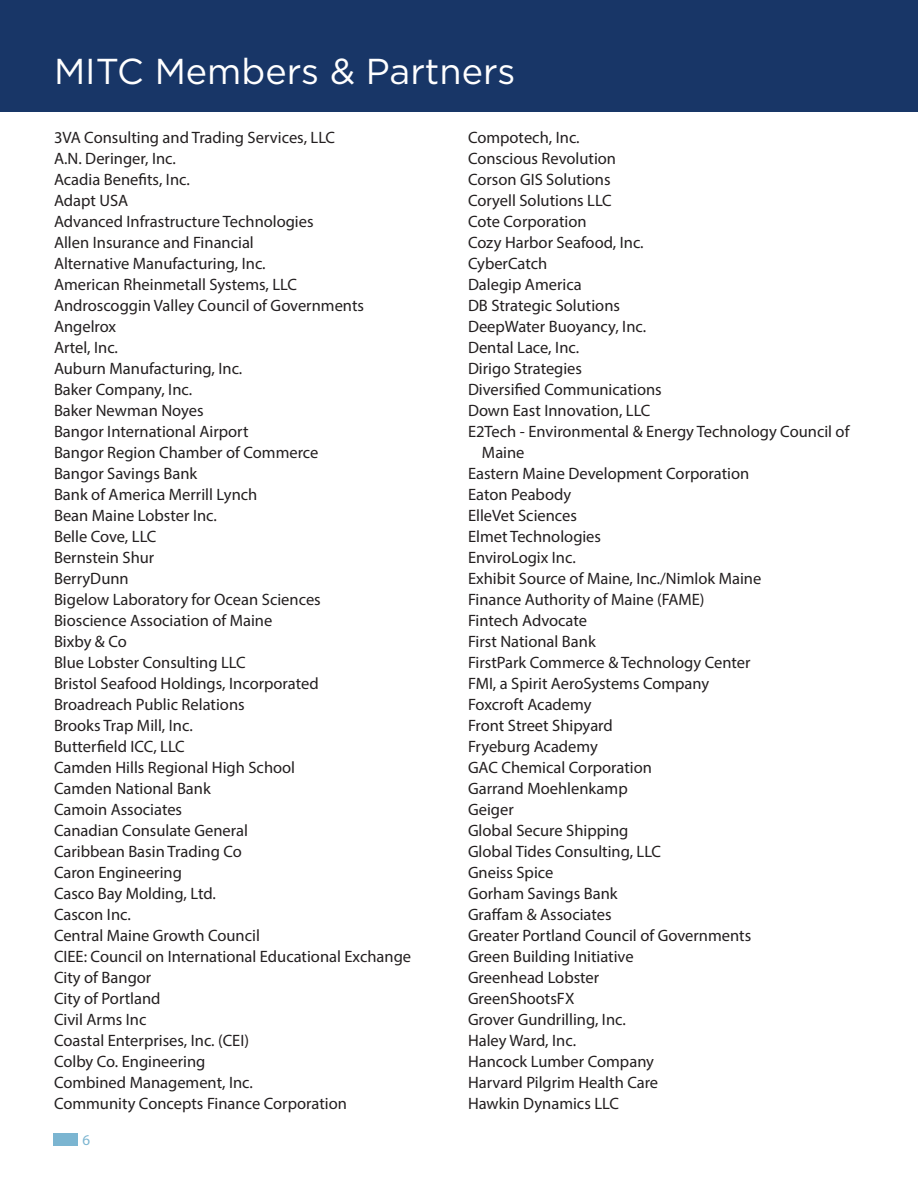
<style>
.page{position:relative;width:918px;height:1188px;background:#fff}
.page>*{position:absolute;margin:0;border:0;box-sizing:border-box;transform-origin:0 0}
.t1{font:36px "Gotham HTF";color:#fff}
.t2{font:16.5px "Myriad Pro";color:#231f20}
.t3{font:15px "Myriad Pro";color:#7bb5d1}
</style>
<div class="page">
<div style="left:0;top:0;width:918px;height:111px;background:#183667"></div>
<div style="left:53px;top:1134px;width:25px;height:12px;background:#7bb5d1"></div>
<p class="t1" style="left:54px;top:52px;width:463px">MITC Members &amp; Partners</p>
<p class="t2" style="left:54px;top:127px;width:283px">3VA Consulting and Trading Services, LLC</p>
<p class="t2" style="left:54px;top:148px;width:123px">A.N. Deringer, Inc.</p>
<p class="t2" style="left:54px;top:169px;width:137px">Acadia Benefits, Inc.</p>
<p class="t2" style="left:54px;top:190px;width:76px">Adapt USA</p>
<p class="t2" style="left:54px;top:211px;width:261px">Advanced Infrastructure Technologies</p>
<p class="t2" style="left:54px;top:232px;width:201px">Allen Insurance and Financial</p>
<p class="t2" style="left:54px;top:253px;width:213px">Alternative Manufacturing, Inc.</p>
<p class="t2" style="left:54px;top:274px;width:244px">American Rheinmetall Systems, LLC</p>
<p class="t2" style="left:54px;top:295px;width:312px">Androscoggin Valley Council of Governments</p>
<p class="t2" style="left:54px;top:316px;width:64px">Angelrox</p>
<p class="t2" style="left:54px;top:337px;width:66px">Artel, Inc.</p>
<p class="t2" style="left:54px;top:358px;width:190px">Auburn Manufacturing, Inc.</p>
<p class="t2" style="left:54px;top:379px;width:140px">Baker Company, Inc.</p>
<p class="t2" style="left:54px;top:400px;width:151px">Baker Newman Noyes</p>
<p class="t2" style="left:54px;top:421px;width:196px">Bangor International Airport</p>
<p class="t2" style="left:54px;top:442px;width:266px">Bangor Region Chamber of Commerce</p>
<p class="t2" style="left:54px;top:463px;width:145px">Bangor Savings Bank</p>
<p class="t2" style="left:54px;top:484px;width:205px">Bank of America Merrill Lynch</p>
<p class="t2" style="left:54px;top:505px;width:164px">Bean Maine Lobster Inc.</p>
<p class="t2" style="left:54px;top:526px;width:104px">Belle Cove, LLC</p>
<p class="t2" style="left:54px;top:547px;width:102px">Bernstein Shur</p>
<p class="t2" style="left:54px;top:568px;width:76px">BerryDunn</p>
<p class="t2" style="left:54px;top:589px;width:268px">Bigelow Laboratory for Ocean Sciences</p>
<p class="t2" style="left:54px;top:610px;width:220px">Bioscience Association of Maine</p>
<p class="t2" style="left:54px;top:631px;width:74px">Bixby &amp; Co</p>
<p class="t2" style="left:54px;top:652px;width:193px">Blue Lobster Consulting LLC</p>
<p class="t2" style="left:54px;top:673px;width:266px">Bristol Seafood Holdings, Incorporated</p>
<p class="t2" style="left:54px;top:694px;width:192px">Broadreach Public Relations</p>
<p class="t2" style="left:54px;top:715px;width:140px">Brooks Trap Mill, Inc.</p>
<p class="t2" style="left:54px;top:736px;width:132px">Butterfield ICC, LLC</p>
<p class="t2" style="left:54px;top:757px;width:243px">Camden Hills Regional High School</p>
<p class="t2" style="left:54px;top:778px;width:158px">Camden National Bank</p>
<p class="t2" style="left:54px;top:799px;width:130px">Camoin Associates</p>
<p class="t2" style="left:54px;top:820px;width:196px">Canadian Consulate General</p>
<p class="t2" style="left:54px;top:841px;width:189px">Caribbean Basin Trading Co</p>
<p class="t2" style="left:54px;top:862px;width:130px">Caron Engineering</p>
<p class="t2" style="left:54px;top:883px;width:163px">Casco Bay Molding, Ltd.</p>
<p class="t2" style="left:54px;top:904px;width:78px">Cascon Inc.</p>
<p class="t2" style="left:54px;top:925px;width:207px">Central Maine Growth Council</p>
<p class="t2" style="left:54px;top:946px;width:359px">CIEE: Council on International Educational Exchange</p>
<p class="t2" style="left:54px;top:967px;width:99px">City of Bangor</p>
<p class="t2" style="left:54px;top:988px;width:108px">City of Portland</p>
<p class="t2" style="left:54px;top:1009px;width:94px">Civil Arms Inc</p>
<p class="t2" style="left:54px;top:1030px;width:197px">Coastal Enterprises, Inc. (CEI)</p>
<p class="t2" style="left:54px;top:1051px;width:153px">Colby Co. Engineering</p>
<p class="t2" style="left:54px;top:1072px;width:200px">Combined Management, Inc.</p>
<p class="t2" style="left:54px;top:1093px;width:294px">Community Concepts Finance Corporation</p>
<p class="t3" style="left:82px;top:1131px;width:9px">6</p>
<p class="t2" style="left:468px;top:127px;width:113px">Compotech, Inc.</p>
<p class="t2" style="left:468px;top:148px;width:150px">Conscious Revolution</p>
<p class="t2" style="left:468px;top:169px;width:144px">Corson GIS Solutions</p>
<p class="t2" style="left:468px;top:190px;width:145px">Coryell Solutions LLC</p>
<p class="t2" style="left:468px;top:211px;width:120px">Cote Corporation</p>
<p class="t2" style="left:468px;top:232px;width:177px">Cozy Harbor Seafood, Inc.</p>
<p class="t2" style="left:468px;top:253px;width:81px">CyberCatch</p>
<p class="t2" style="left:468px;top:274px;width:115px">Dalegip America</p>
<p class="t2" style="left:468px;top:295px;width:154px">DB Strategic Solutions</p>
<p class="t2" style="left:468px;top:316px;width:180px">DeepWater Buoyancy, Inc.</p>
<p class="t2" style="left:468px;top:337px;width:113px">Dental Lace, Inc.</p>
<p class="t2" style="left:468px;top:358px;width:116px">Dirigo Strategies</p>
<p class="t2" style="left:468px;top:379px;width:195px">Diversified Communications</p>
<p class="t2" style="left:468px;top:400px;width:184px">Down East Innovation, LLC</p>
<p class="t2" style="left:468px;top:421px;width:383px">E2Tech - Environmental &amp; Energy Technology Council of</p>
<p class="t2" style="left:482px;top:442px;width:44px">Maine</p>
<p class="t2" style="left:468px;top:463px;width:283px">Eastern Maine Development Corporation</p>
<p class="t2" style="left:468px;top:484px;width:105px">Eaton Peabody</p>
<p class="t2" style="left:468px;top:505px;width:111px">ElleVet Sciences</p>
<p class="t2" style="left:468px;top:526px;width:135px">Elmet Technologies</p>
<p class="t2" style="left:468px;top:547px;width:109px">EnviroLogix Inc.</p>
<p class="t2" style="left:468px;top:568px;width:295px">Exhibit Source of Maine, Inc./Nimlok Maine</p>
<p class="t2" style="left:468px;top:589px;width:238px">Finance Authority of Maine (FAME)</p>
<p class="t2" style="left:468px;top:610px;width:121px">Fintech Advocate</p>
<p class="t2" style="left:468px;top:631px;width:129px">First National Bank</p>
<p class="t2" style="left:468px;top:652px;width:284px">FirstPark Commerce &amp; Technology Center</p>
<p class="t2" style="left:468px;top:673px;width:243px">FMI, a Spirit AeroSystems Company</p>
<p class="t2" style="left:468px;top:694px;width:125px">Foxcroft Academy</p>
<p class="t2" style="left:468px;top:715px;width:146px">Front Street Shipyard</p>
<p class="t2" style="left:468px;top:736px;width:131px">Fryeburg Academy</p>
<p class="t2" style="left:468px;top:757px;width:186px">GAC Chemical Corporation</p>
<p class="t2" style="left:468px;top:778px;width:161px">Garrand Moehlenkamp</p>
<p class="t2" style="left:468px;top:799px;width:47px">Geiger</p>
<p class="t2" style="left:468px;top:820px;width:162px">Global Secure Shipping</p>
<p class="t2" style="left:468px;top:841px;width:195px">Global Tides Consulting, LLC</p>
<p class="t2" style="left:468px;top:862px;width:87px">Gneiss Spice</p>
<p class="t2" style="left:468px;top:883px;width:151px">Gorham Savings Bank</p>
<p class="t2" style="left:468px;top:904px;width:145px">Graffam &amp; Associates</p>
<p class="t2" style="left:468px;top:925px;width:285px">Greater Portland Council of Governments</p>
<p class="t2" style="left:468px;top:946px;width:167px">Green Building Initiative</p>
<p class="t2" style="left:468px;top:967px;width:133px">Greenhead Lobster</p>
<p class="t2" style="left:468px;top:988px;width:108px">GreenShootsFX</p>
<p class="t2" style="left:468px;top:1009px;width:159px">Grover Gundrilling, Inc.</p>
<p class="t2" style="left:468px;top:1030px;width:110px">Haley Ward, Inc.</p>
<p class="t2" style="left:468px;top:1051px;width:188px">Hancock Lumber Company</p>
<p class="t2" style="left:468px;top:1072px;width:192px">Harvard Pilgrim Health Care</p>
<p class="t2" style="left:468px;top:1093px;width:152px">Hawkin Dynamics LLC</p>
</div>
